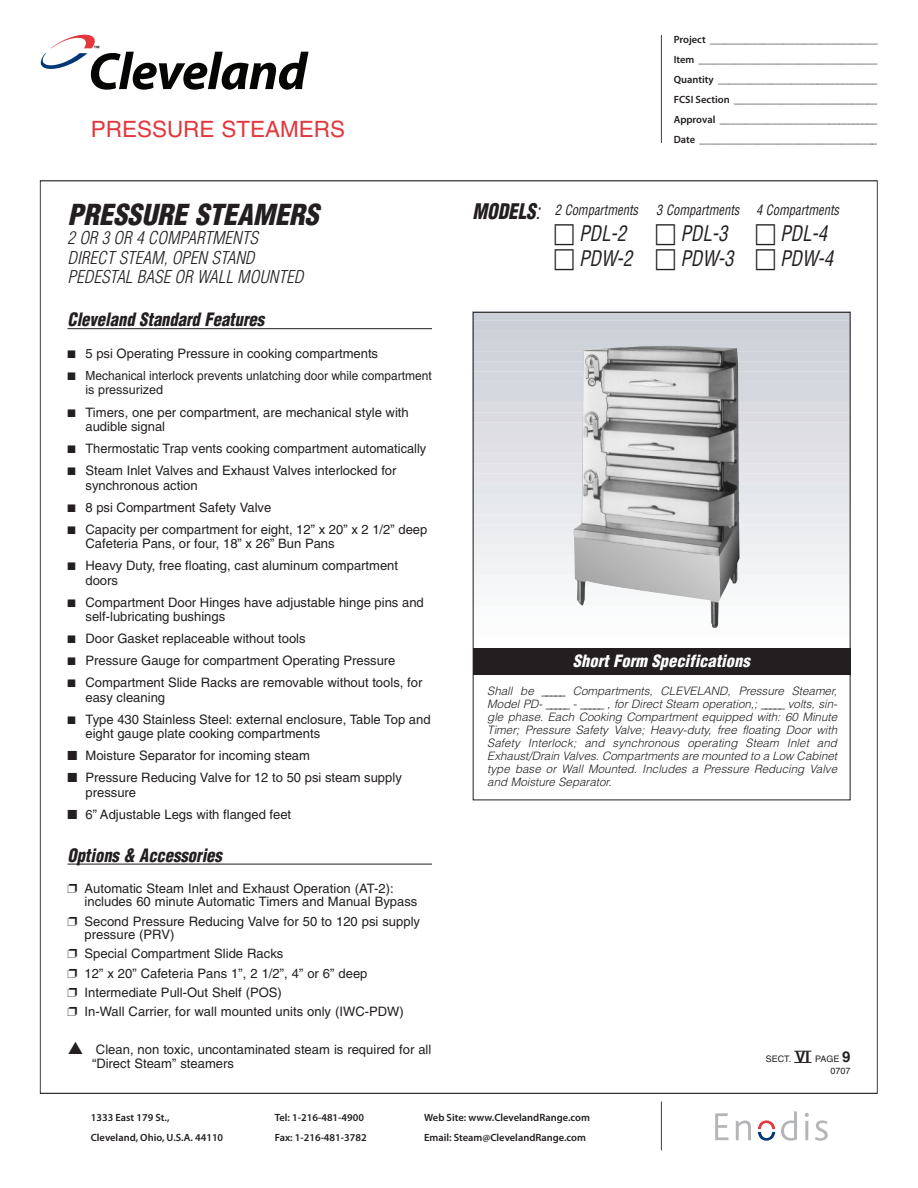
<style>
.page{position:relative;width:918px;height:1188px;background:#fff}
.page>*{position:absolute;margin:0;border:0;box-sizing:border-box;transform-origin:0 0}
.t1{font:italic 700 52.65px "Myriad Pro";color:#050504}
.t2{font:italic 900 condensed 28.2px "Helvetica";color:#231f20}
.t3{font:22.5px "Helvetica";color:#e1373d}
.t4{font:italic condensed 21px "Helvetica";color:#231f20;scale:.9 1}
.t5{font:italic 900 condensed 18px "Helvetica";color:#231f20;scale:.92 1}
.t6{font:italic 300 condensed 17.25px/19.5px "Helvetica";color:#231f20}
.t7{font:italic 900 condensed 16.5px "Helvetica";color:#fff}
.t8{font:italic condensed 13.95px "Helvetica";color:#231f20;scale:.9 1}
.t9{font:13.05px/14.5px "Helvetica";color:#231f20}
.t10{font:12.6px/14.5px "Helvetica";color:#231f20;scale:.95 1}
.t11{font:italic 300 11.55px/13px "Helvetica";color:#231f20;text-align:justify}
.t12{font:600 10.5px/20px "Myriad Pro";color:#231f20}
.t13{font:9px/12px "Helvetica";color:#231f20;text-align:right}
.s1{font-weight:900;font-size:21px}
.s2{font-size:21px}
.s3{font-weight:700;font-size:15px}
</style>
<div class="page">
<div style="left:472px;top:312px;width:378px;height:9px;background:#cbcfd7"></div>
<div style="left:472px;top:320px;width:378px;height:11px;background:#cccfd7"></div>
<div style="left:472px;top:330px;width:378px;height:11px;background:#ced1d8"></div>
<div style="left:472px;top:341px;width:378px;height:11px;background:#cfd3da"></div>
<div style="left:472px;top:351px;width:378px;height:11px;background:#d0d3da"></div>
<div style="left:472px;top:361px;width:378px;height:11px;background:#d2d5dc"></div>
<div style="left:472px;top:371px;width:378px;height:11px;background:#d3d6dd"></div>
<div style="left:472px;top:381px;width:378px;height:11px;background:#d4d7de"></div>
<div style="left:472px;top:392px;width:378px;height:11px;background:#d6d8df"></div>
<div style="left:472px;top:402px;width:378px;height:11px;background:#dadbe0"></div>
<div style="left:472px;top:412px;width:378px;height:11px;background:#dbdbe0"></div>
<div style="left:472px;top:422px;width:378px;height:11px;background:#dddee2"></div>
<div style="left:472px;top:432px;width:378px;height:11px;background:#dedee3"></div>
<div style="left:472px;top:443px;width:378px;height:11px;background:#e0e0e5"></div>
<div style="left:472px;top:453px;width:378px;height:11px;background:#e2e2e6"></div>
<div style="left:472px;top:463px;width:378px;height:11px;background:#e4e4e8"></div>
<div style="left:472px;top:473px;width:378px;height:11px;background:#e5e5e9"></div>
<div style="left:472px;top:483px;width:378px;height:11px;background:#e3e6ea"></div>
<div style="left:472px;top:494px;width:378px;height:11px;background:#e5e9ec"></div>
<div style="left:472px;top:504px;width:378px;height:11px;background:#e7e9ec"></div>
<div style="left:472px;top:514px;width:378px;height:11px;background:#e9ebee"></div>
<div style="left:472px;top:524px;width:378px;height:11px;background:#ebedf0"></div>
<div style="left:472px;top:534px;width:378px;height:11px;background:#eceef0"></div>
<div style="left:472px;top:545px;width:378px;height:11px;background:#eef0f2"></div>
<div style="left:472px;top:555px;width:378px;height:11px;background:#f0f2f4"></div>
<div style="left:472px;top:565px;width:378px;height:11px;background:#f1f3f5"></div>
<div style="left:472px;top:575px;width:378px;height:11px;background:#f4f5f6"></div>
<div style="left:472px;top:585px;width:378px;height:11px;background:#f6f7f8"></div>
<div style="left:472px;top:596px;width:378px;height:10px;background:#f7f8f8"></div>
<div style="left:472px;top:606px;width:378px;height:11px;background:#f9fafb"></div>
<div style="left:472px;top:616px;width:378px;height:11px;background:#fbfcfc"></div>
<svg style="left:715px;top:1113px;width:13px;height:27px"></svg>
<svg style="left:736px;top:1120px;width:15px;height:20px"></svg>
<svg style="left:781px;top:1111px;width:16px;height:30px"></svg>
<hr style="left:805px;top:1121px;width:3px;height:19px;background:#b4b5b8">
<svg style="left:805px;top:1113px;width:4px;height:4px"></svg>
<svg style="left:815px;top:1120px;width:13px;height:21px"></svg>
<svg style="left:758px;top:1120px;width:17px;height:21px"></svg>
<svg style="left:40px;top:35px;width:55px;height:34px"></svg>
<hr style="left:661px;top:35px;width:1px;height:108px;background:#231f20">
<hr style="left:661px;top:1102px;width:1px;height:48px;background:#231f20">
<hr style="left:68px;top:328px;width:364px;height:1px;background:#231f20">
<hr style="left:68px;top:864px;width:364px;height:1px;background:#231f20">
<img style="left:574px;top:346px;width:165px;height:282px">
<div style="left:473px;top:648px;width:377px;height:26px;background:#231f20"></div>
<svg style="left:794px;top:1051px;width:18px;height:1px"></svg>
<svg style="left:794px;top:1062px;width:18px;height:1px"></svg>
<h1 class="t1" style="left:88px;top:52px;width:222px">Cleveland</h1>
<h3 class="t3" style="left:91px;top:121px;width:256px">PRESSURE STEAMERS</h3>
<h2 class="t2" style="left:68px;top:198px;width:253px">PRESSURE STEAMERS</h2>
<h3 class="t6" style="left:68px;top:228px;width:237px">2 OR 3 OR 4 COMPARTMENTS<br>DIRECT STEAM, OPEN STAND<br>PEDESTAL BASE OR WALL MOUNTED</h3>
<h3 class="t5" style="left:68px;top:310px;width:215px">Cleveland Standard Features</h3>
<p class="t9" style="left:68px;top:347px;width:312px">■ 5 psi Operating Pressure in cooking compartments</p>
<p class="t10" style="left:86px;top:369px;width:366px;text-indent:-18px">■ Mechanical interlock prevents unlatching door while compartment is pressurized</p>
<p class="t9" style="left:86px;top:406px;width:325px;text-indent:-18px">■ Timers, one per compartment, are mechanical style with audible signal</p>
<p class="t9" style="left:68px;top:442px;width:360px">■ Thermostatic Trap vents cooking compartment automatically</p>
<p class="t9" style="left:86px;top:464px;width:313px;text-indent:-18px">■ Steam Inlet Valves and Exhaust Valves interlocked for synchronous action</p>
<p class="t9" style="left:68px;top:501px;width:205px">■ 8 psi Compartment Safety Valve</p>
<p class="t9" style="left:86px;top:523px;width:343px;text-indent:-18px">■ Capacity per compartment for eight, 12” x 20” x 2 1/2” deep<br>Cafeteria Pans, or four, 18” x 26” Bun Pans</p>
<p class="t9" style="left:86px;top:559px;width:314px;text-indent:-18px">■ Heavy Duty, free floating, cast aluminum compartment doors</p>
<p class="t9" style="left:86px;top:596px;width:340px;text-indent:-18px">■ Compartment Door Hinges have adjustable hinge pins and self-lubricating bushings</p>
<p class="t9" style="left:68px;top:633px;width:240px">■ Door Gasket replaceable without tools</p>
<p class="t9" style="left:68px;top:655px;width:330px">■ Pressure Gauge for compartment Operating Pressure</p>
<p class="t9" style="left:86px;top:677px;width:338px;text-indent:-18px">■ Compartment Slide Racks are removable without tools, for easy cleaning</p>
<p class="t9" style="left:86px;top:713px;width:347px;text-indent:-18px">■ Type 430 Stainless Steel: external enclosure, Table Top and eight gauge plate cooking compartments</p>
<p class="t9" style="left:68px;top:750px;width:244px">■ Moisture Separator for incoming steam</p>
<p class="t9" style="left:86px;top:772px;width:318px;text-indent:-18px">■ Pressure Reducing Valve for 12 to 50 psi steam supply pressure</p>
<p class="t9" style="left:68px;top:808px;width:225px">■ 6” Adjustable Legs with flanged feet</p>
<h3 class="t5" style="left:68px;top:845px;width:169px">Options &amp; Accessories</h3>
<p class="t9" style="left:85px;top:882px;width:334px;line-height:13.8px;text-indent:-17px">❐ Automatic Steam Inlet and Exhaust Operation (AT-2): includes 60 minute Automatic Timers and Manual Bypass</p>
<p class="t9" style="left:85px;top:915px;width:337px;line-height:13.8px;text-indent:-17px">❐ Second Pressure Reducing Valve for 50 to 120 psi supply pressure (PRV)</p>
<p class="t9" style="left:68px;top:945px;width:338px;line-height:19.2px">❐ Special Compartment Slide Racks<br>❐ 12” x 20” Cafeteria Pans 1”, 2 1/2”, 4” or 6” deep<br>❐ Intermediate Pull-Out Shelf (POS)<br>❐ In-Wall Carrier, for wall mounted units only (IWC-PDW)</p>
<p class="t9" style="left:92px;top:1044px;width:341px;line-height:13.8px;text-indent:-24px">▲ Clean, non toxic, uncontaminated steam is required for all “Direct Steam” steamers</p>
<p class="t12" style="left:679px;top:31px;width:200px">roject ________________________________</p>
<p class="t12" style="left:677px;top:51px;width:202px">tem __________________________________</p>
<p class="t12" style="left:681px;top:71px;width:29px">uantit</p>
<p class="t12" style="left:802px;top:71px;width:77px">_______________</p>
<p class="t12" style="left:679px;top:91px;width:52px">CSI Section</p>
<p class="t12" style="left:818px;top:91px;width:61px">____________</p>
<p class="t12" style="left:686px;top:111px;width:192px">proval _______________________________</p>
<p class="t12" style="left:681px;top:131px;width:16px">ate</p>
<p class="t12" style="left:721px;top:131px;width:158px">______________________________</p>
<p class="t8" style="left:472px;top:202px;width:185px"><span class="s1">MODELS</span><span class="s2">:</span> 2 Compartments</p>
<p class="t8" style="left:656px;top:202px;width:205px">3 Compartments 4 Compartments</p>
<h3 class="t4" style="left:579px;top:221px;width:54px">PDL-2</h3>
<h3 class="t4" style="left:680px;top:221px;width:54px">PDL-3</h3>
<h3 class="t4" style="left:780px;top:221px;width:54px">PDL-4</h3>
<h3 class="t4" style="left:579px;top:247px;width:61px">PDW-2</h3>
<h3 class="t4" style="left:680px;top:247px;width:61px">PDW-3</h3>
<h3 class="t4" style="left:780px;top:247px;width:61px">PDW-4</h3>
<p class="t7" style="left:573px;top:652px;width:178px">Short Form Specifications</p>
<p class="t11" style="left:487px;top:685px;width:352px">Shall be _____ Compartments, CLEVELAND, Pressure Steamer, Model PD- _____ - _____ , for Direct Steam operation,; _____ volts, sin&shy;gle phase. Each Cooking Compartment equipped with: 60 Minute Timer; Pressure Safety Valve; Heavy-duty, free floating Door with Safety Interlock; and synchronous operating Steam Inlet and Exhaust/Drain Valves. Compartments are mounted to a Low Cabinet type base or Wall Mounted. Includes a Pressure Reducing Valve and Moisture Separator.</p>
<p class="t13" style="left:766px;top:1054px;width:86px">SECT. <span class="s3">VI</span> PAGE <span class="s3">9<br></span>0707</p>
<p class="t12" style="left:97px;top:1108px;width:128px;text-indent:-6px">1333 East 17<br>leveland, Ohio .S.A. 4110</p>
<p class="t12" style="left:279px;top:1108px;width:89px">el: 1-216-481-4900 ax: 1-216-481-3782</p>
<p class="t12" style="left:424px;top:1108px;width:167px">Web Site www.ClevelandRange.com<br>Email: Steam@ClevelandRange.com</p>
</div>
